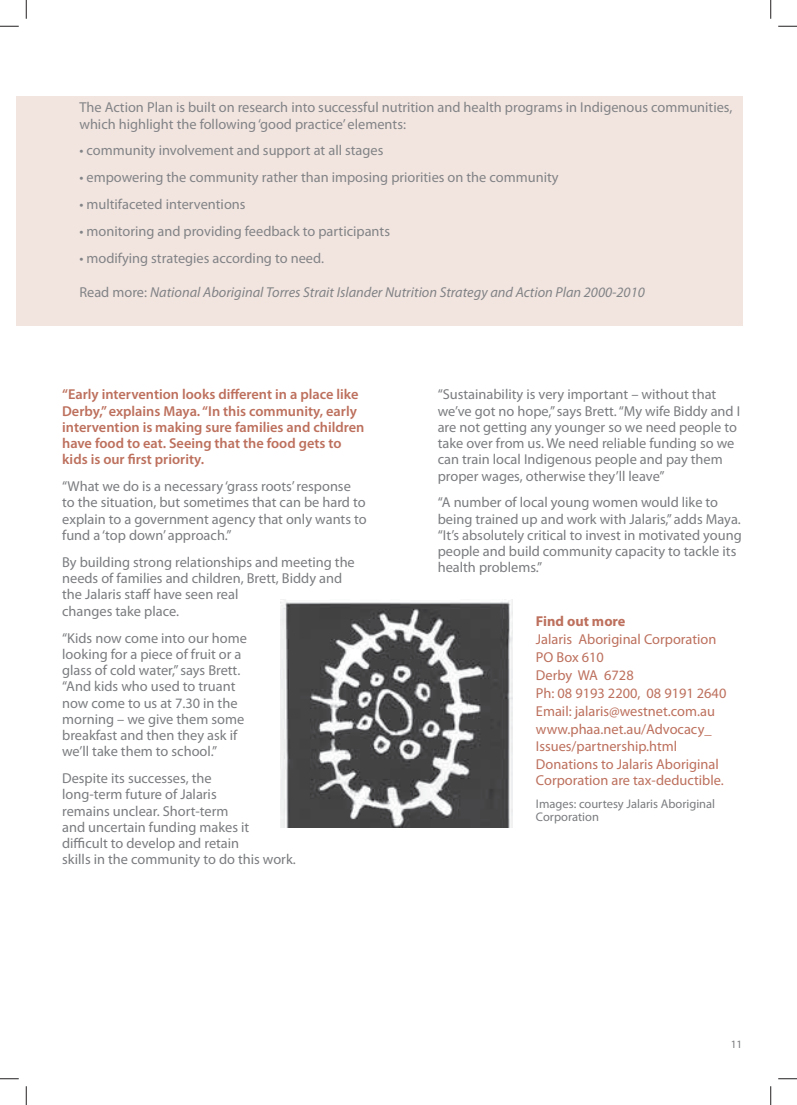
<style>
.page{position:relative;width:797px;height:1105px;background:#fff}
.page>*{position:absolute;margin:0;border:0;box-sizing:border-box;transform-origin:0 0}
.t1{font:14.38px/16.2px "Myriad Pro";color:#7a7c7f}
.t2{font:14.38px/16.2px "Myriad Pro";color:#828386}
.t3{font:14.38px/18px "Myriad Pro";color:#bd705d}
.t4{font:600 14.38px/16.2px "Myriad Pro";color:#bd705d}
.t5{font:italic 14.38px "Myriad Pro";color:#828386}
.t6{font:700 14.38px "Myriad Pro";color:#bd705d}
.t7{font:12.5px/13.8px "Myriad Pro";color:#7a7c7f}
.t8{font:11.25px "Myriad Pro";color:#7a7c7f}
.s1{font-style:normal}
</style>
<div class="page">
<div style="left:16px;top:96px;width:726px;height:229px;background:#f2e5e0"></div>
<img style="left:280px;top:599px;width:232px;height:229px">
<svg style="left:0;top:25px;width:19px;height:2px"></svg>
<svg style="left:778px;top:25px;width:19px;height:2px"></svg>
<svg style="left:0;top:1078px;width:19px;height:1px"></svg>
<svg style="left:778px;top:1078px;width:19px;height:1px"></svg>
<svg style="left:25px;top:0;width:2px;height:19px"></svg>
<svg style="left:25px;top:1086px;width:2px;height:19px"></svg>
<svg style="left:770px;top:0;width:1px;height:19px"></svg>
<svg style="left:770px;top:1086px;width:1px;height:19px"></svg>
<p class="t2" style="left:79px;top:101px;width:654px">The Action Plan is built on research into successful nutrition and health programs in Indigenous communities, which highlight the following ‘good practice’ elements:</p>
<p class="t2" style="left:79px;top:144px;width:305px">• community involvement and support at all stages</p>
<p class="t2" style="left:79px;top:171px;width:481px">• empowering the community rather than imposing priorities on the community</p>
<p class="t2" style="left:79px;top:198px;width:168px">• multifaceted interventions</p>
<p class="t2" style="left:79px;top:225px;width:312px">• monitoring and providing feedback to participants</p>
<p class="t2" style="left:79px;top:252px;width:246px">• modifying strategies according to need.</p>
<p class="t5" style="left:79px;top:287px;width:567px"><span class="s1">Read more:</span> National Aboriginal Torres Strait Islander Nutrition Strategy and Action Plan 2000-2010</p>
<p class="t4" style="left:62px;top:388px;width:304px">“Early intervention looks different in a place like Derby,” explains Maya. “In this community, early intervention is making sure families and children have food to eat. Seeing that the food gets to kids is our first priority.</p>
<p class="t1" style="left:62px;top:480px;width:306px">“What we do is a necessary ‘grass roots’ response to the situation, but sometimes that can be hard to explain to a government agency that only wants to fund a ‘top down’ approach.”</p>
<p class="t1" style="left:62px;top:555px;width:294px">By building strong relationships and meeting the needs of families and children, Brett, Biddy and the Jalaris staff have seen real<br>changes take place.</p>
<p class="t1" style="left:62px;top:631px;width:186px">“Kids now come into our home looking for a piece of fruit or a glass of cold water,” says Brett. “And kids who used to truant now come to us at 7.30 in the morning – we give them some breakfast and then they ask if we’ll take them to school.”</p>
<p class="t1" style="left:62px;top:772px;width:235px">Despite its successes, the<br>long-term future of Jalaris<br>remains unclear. Short-term<br>and uncertain funding makes it difficult to develop and retain<br>skills in the community to do this work.</p>
<p class="t1" style="left:437px;top:388px;width:304px">“Sustainability is very important – without that we’ve got no hope,” says Brett. “My wife Biddy and I are not getting any younger so we need people to take over from us. We need reliable funding so we can train local Indigenous people and pay them proper wages, otherwise they’ll leave”</p>
<p class="t1" style="left:437px;top:496px;width:305px">“A number of local young women would like to being trained up and work with Jalaris,” adds Maya. “It’s absolutely critical to invest in motivated young people and build community capacity to tackle its health problems.”</p>
<p class="t6" style="left:536px;top:616px;width:91px">Find out more</p>
<p class="t3" style="left:536px;top:632px;width:192px">Jalaris Aboriginal Corporation<br>PO Box 610<br>Derby WA 6728<br>Ph: 08 9193 2200, 08 9191 2640<br>Email: jalaris@westnet.com.au www.phaa.net.au/Advocacy_</p>
<p class="t3" style="left:536px;top:738px;width:184px">Issues/partnership.html<br>Donations to Jalaris Aboriginal</p>
<p class="t3" style="left:536px;top:772px;width:189px">Corporation are tax-deductible.</p>
<p class="t7" style="left:536px;top:798px;width:181px">Images: courtesy Jalaris Aboriginal<br>Corporation</p>
<p class="t8" style="left:730px;top:1040px;width:13px">11</p>
</div>
